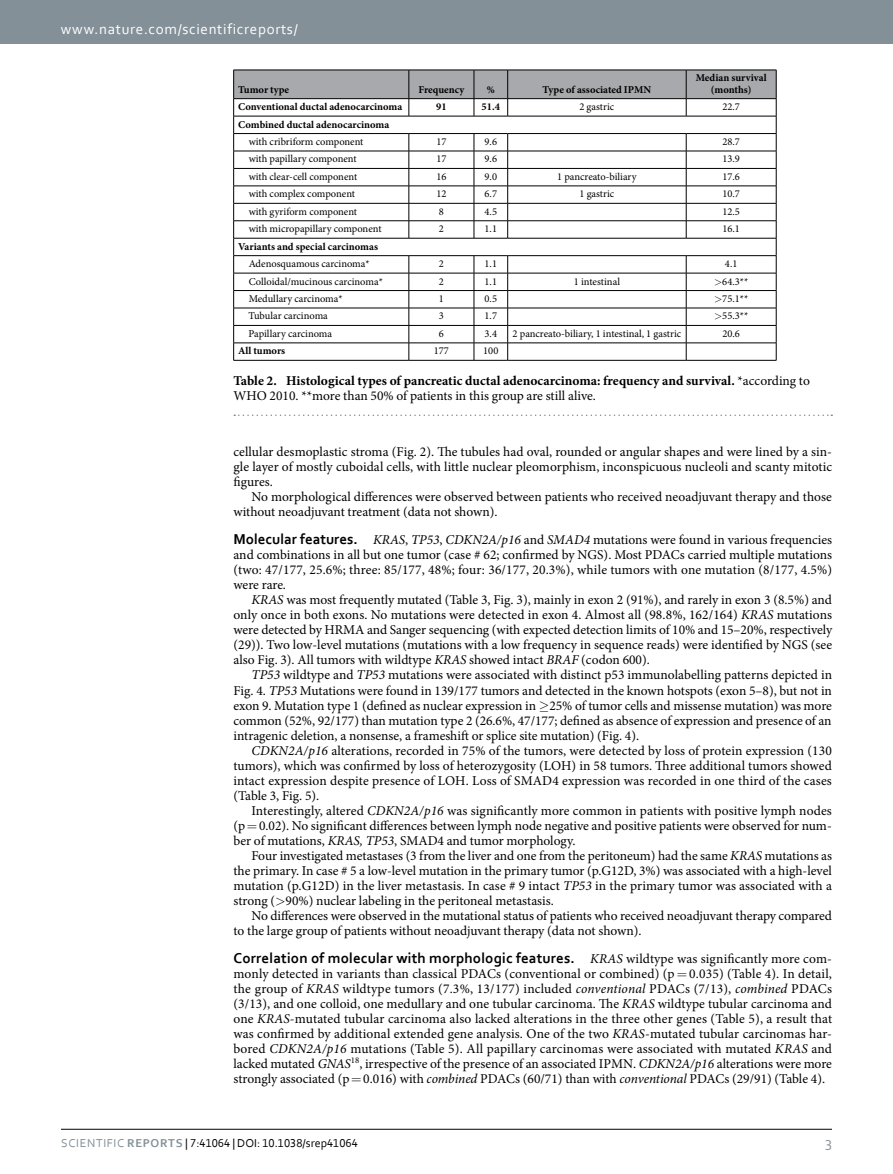
<style>
.page{position:relative;width:893px;height:1174px;background:#fff}
.page>*{position:absolute;margin:0;border:0;box-sizing:border-box;transform-origin:0 0}
.t1{font:700 15px "Corbel";letter-spacing:.01em;color:#000}
.t2{font:15px "Corbel";letter-spacing:.045em;color:#fff}
.t3{font:15px "Corbel";color:#839097}
.t4{font:13.5px/15px "Minion Pro";color:#000;text-align:justify}
.t5{font:700 13.5px/15px "Minion Pro";color:#000}
.t6{font:12px "Corbel";color:#000}
.t7{font:10.5px "Minion Pro";color:#000}
.t8{font:700 10.5px/11.2px "Minion Pro";color:#000;text-align:center}
.s1{font-weight:400}
.s2{font-family:"Corbel";font-weight:700;font-size:15px}
.s3{font-style:italic}
.s4{font-family:"Minion Pro";font-weight:400;font-style:italic;font-size:13.5px}
.s5{font-family:"Minion Pro";font-weight:400;font-size:13.5px}
.s6{color:#839097}
.s7{font-weight:700;color:#839097}
</style>
<div class="page">
<div style="left:0;top:0;width:893px;height:43px;background:#839097"></div>
<hr style="left:61px;top:1129px;width:771px;height:1px;background:#000">
<svg style="left:234px;top:414px;width:598px;height:2px"></svg>
<hr style="left:233px;top:360px;width:176px;height:1px;background:#000">
<hr style="left:409px;top:360px;width:65px;height:1px;background:#000">
<hr style="left:474px;top:360px;width:34px;height:1px;background:#000">
<hr style="left:508px;top:360px;width:178px;height:1px;background:#000">
<hr style="left:686px;top:360px;width:90px;height:1px;background:#000">
<svg style="left:233px;top:70px;width:544px;height:290px"></svg>
<p class="t2" style="left:61px;top:19px;width:238px">www.nature.com/scientificreports/</p>
<p class="t8" style="left:238px;top:84px;width:53px">Tumor type</p>
<p class="t8" style="left:418px;top:84px;width:47px">Frequency</p>
<p class="t8" style="left:487px;top:84px;width:10px">%</p>
<p class="t8" style="left:543px;top:84px;width:110px">Type of associated IPMN</p>
<p class="t8" style="left:696px;top:72px;width:72px">Median survival (months)</p>
<p class="t8" style="left:238px;top:101px;width:166px">Conventional ductal adenocarcinoma</p>
<p class="t8" style="left:436px;top:101px;width:12px">91</p>
<p class="t8" style="left:482px;top:101px;width:20px">51.4</p>
<p class="t7" style="left:579px;top:100px;width:36px">2 gastric</p>
<p class="t7" style="left:722px;top:100px;width:19px">22.7</p>
<p class="t8" style="left:238px;top:118px;width:153px">Combined ductal adenocarcinoma</p>
<p class="t7" style="left:249px;top:135px;width:116px">with cribriform component</p>
<p class="t7" style="left:436px;top:135px;width:12px">17</p>
<p class="t7" style="left:485px;top:135px;width:14px">9.6</p>
<p class="t7" style="left:722px;top:135px;width:19px">28.7</p>
<p class="t7" style="left:249px;top:152px;width:110px">with papillary component</p>
<p class="t7" style="left:436px;top:152px;width:12px">17</p>
<p class="t7" style="left:485px;top:152px;width:14px">9.6</p>
<p class="t7" style="left:722px;top:152px;width:19px">13.9</p>
<p class="t7" style="left:249px;top:169px;width:110px">with clear-cell component</p>
<p class="t7" style="left:436px;top:169px;width:12px">16</p>
<p class="t7" style="left:485px;top:169px;width:14px">9.0</p>
<p class="t7" style="left:557px;top:169px;width:81px">1 pancreato-biliary</p>
<p class="t7" style="left:722px;top:169px;width:19px">17.6</p>
<p class="t7" style="left:249px;top:187px;width:108px">with complex component</p>
<p class="t7" style="left:436px;top:187px;width:12px">12</p>
<p class="t7" style="left:485px;top:187px;width:14px">6.7</p>
<p class="t7" style="left:579px;top:187px;width:36px">1 gastric</p>
<p class="t7" style="left:722px;top:187px;width:19px">10.7</p>
<p class="t7" style="left:249px;top:204px;width:110px">with gyriform component</p>
<p class="t7" style="left:439px;top:204px;width:7px">8</p>
<p class="t7" style="left:485px;top:204px;width:14px">4.5</p>
<p class="t7" style="left:722px;top:204px;width:19px">12.5</p>
<p class="t7" style="left:249px;top:222px;width:134px">with micropapillary component</p>
<p class="t7" style="left:439px;top:222px;width:7px">2</p>
<p class="t7" style="left:485px;top:222px;width:14px">1.1</p>
<p class="t7" style="left:722px;top:222px;width:19px">16.1</p>
<p class="t8" style="left:238px;top:240px;width:141px">Variants and special carcinomas</p>
<p class="t7" style="left:249px;top:257px;width:123px">Adenosquamous carcinoma*</p>
<p class="t7" style="left:439px;top:257px;width:7px">2</p>
<p class="t7" style="left:485px;top:257px;width:14px">1.1</p>
<p class="t7" style="left:725px;top:257px;width:14px">4.1</p>
<p class="t7" style="left:249px;top:274px;width:136px">Colloidal/mucinous carcinoma*</p>
<p class="t7" style="left:439px;top:274px;width:7px">2</p>
<p class="t7" style="left:485px;top:274px;width:14px">1.1</p>
<p class="t7" style="left:574px;top:274px;width:48px">1 intestinal</p>
<p class="t7" style="left:722px;top:274px;width:27px">64.3**</p>
<p class="t7" style="left:249px;top:292px;width:96px">Medullary carcinoma*</p>
<p class="t7" style="left:439px;top:292px;width:7px">1</p>
<p class="t7" style="left:485px;top:292px;width:14px">0.5</p>
<p class="t7" style="left:722px;top:292px;width:27px">75.1**</p>
<p class="t7" style="left:249px;top:309px;width:81px">Tubular carcinoma</p>
<p class="t7" style="left:439px;top:309px;width:7px">3</p>
<p class="t7" style="left:485px;top:309px;width:14px">1.7</p>
<p class="t7" style="left:722px;top:309px;width:27px">55.3**</p>
<p class="t7" style="left:249px;top:326px;width:85px">Papillary carcinoma</p>
<p class="t7" style="left:439px;top:326px;width:7px">6</p>
<p class="t7" style="left:485px;top:326px;width:14px">3.4</p>
<p class="t7" style="left:513px;top:326px;width:170px">2 pancreato-biliary, 1 intestinal, 1 gastric</p>
<p class="t7" style="left:722px;top:326px;width:19px">20.6</p>
<p class="t8" style="left:238px;top:345px;width:49px">All tumors</p>
<p class="t7" style="left:434px;top:344px;width:17px">177</p>
<p class="t7" style="left:483px;top:344px;width:17px">100</p>
<p class="t5" style="left:233px;top:372px;width:578px">Table 2. Histological types of pancreatic ductal adenocarcinoma: frequency and survival. <span class="s1">*according to<br>WHO 2010. **more than 50% of patients in this group are still alive.</span></p>
<p class="t4" style="left:233px;top:444px;width:600px">cellular desmoplastic stroma (Fig. 2). The tubules had oval, rounded or angular shapes and were lined by a sin&shy;gle layer of mostly cuboidal cells, with little nuclear pleomorphism, inconspicuous nucleoli and scanty mitotic figures.</p>
<p class="t4" style="left:233px;top:489px;width:600px;text-indent:18px">No morphological differences were observed between patients who received neoadjuvant therapy and those without neoadjuvant treatment (data not shown).</p>
<p class="t4" style="left:233px;top:533px;width:600px"><span class="s2">Molecular features.</span> <span class="s3">KRAS</span>, <span class="s3">TP53</span>, <span class="s3">CDKN2A/p16</span> and <span class="s3">SMAD4</span> mutations were found in various frequencies and combinations in all but one tumor (case # 62; confirmed by NGS). Most PDACs carried multiple mutations (two: 47/177, 25.6%; three: 85/177, 48%; four: 36/177, 20.3%), while tumors with one mutation (8/177, 4.5%) were rare.</p>
<p class="t4" style="left:233px;top:592px;width:600px;text-indent:18px"><span class="s3">KRAS</span> was most frequently mutated (Table 3, Fig. 3), mainly in exon 2 (91%), and rarely in exon 3 (8.5%) and only once in both exons. No mutations were detected in exon 4. Almost all (98.8%, 162/164) <span class="s3">KRAS</span> mutations were detected by HRMA and Sanger sequencing (with expected detection limits of 10% and 15–20%, respectively (29)). Two low-level mutations (mutations with a low frequency in sequence reads) were identified by NGS (see also Fig. 3). All tumors with wildtype <span class="s3">KRAS</span> showed intact <span class="s3">BRAF</span> (codon 600).</p>
<p class="t4" style="left:233px;top:667px;width:600px;text-indent:18px"><span class="s3">TP53</span> wildtype and <span class="s3">TP53</span> mutations were associated with distinct p53 immunolabelling patterns depicted in Fig. 4. <span class="s3">TP53</span> Mutations were found in 139/177 tumors and detected in the known hotspots (exon 5–8), but not in exon 9. Mutation type 1 (defined as nuclear expression in ≥25% of tumor cells and missense mutation) was more common (52%, 92/177) than mutation type 2 (26.6%, 47/177; defined as absence of expression and presence of an intragenic deletion, a nonsense, a frameshift or splice site mutation) (Fig. 4).</p>
<p class="t4" style="left:233px;top:742px;width:600px;text-indent:18px"><span class="s3">CDKN2A/p16</span> alterations, recorded in 75% of the tumors, were detected by loss of protein expression (130 tumors), which was confirmed by loss of heterozygosity (LOH) in 58 tumors. Three additional tumors showed intact expression despite presence of LOH. Loss of SMAD4 expression was recorded in one third of the cases (Table 3, Fig. 5).</p>
<p class="t4" style="left:233px;top:802px;width:600px;text-indent:18px">Interestingly, altered <span class="s3">CDKN2A/p16</span> was significantly more common in patients with positive lymph nodes (p 0.02). No significant differences between lymph node negative and positive patients were observed for num&shy;ber of mutations, <span class="s3">KRAS, TP53</span>, SMAD4 and tumor morphology.</p>
<p class="t4" style="left:233px;top:847px;width:600px;text-indent:18px">Four investigated metastases (3 from the liver and one from the peritoneum) had the same <span class="s3">KRAS</span> mutations as the primary. In case # 5 a low-level mutation in the primary tumor (p.G12D, 3%) was associated with a high-level mutation (p.G12D) in the liver metastasis. In case # 9 intact <span class="s3">TP53</span> in the primary tumor was associated with a strong ( 90%) nuclear labeling in the peritoneal metastasis.</p>
<p class="t4" style="left:233px;top:907px;width:600px;text-indent:18px">No differences were observed in the mutational status of patients who received neoadjuvant therapy compared to the large group of patients without neoadjuvant therapy (data not shown).</p>
<p class="t1" style="left:233px;top:948px;width:600px">Correlation of molecular with morphologic features. <span class="s4">KRAS</span> <span class="s5">wildtype was significantly more com-</span></p>
<p class="t4" style="left:233px;top:966px;width:600px">monly detected in variants than classical PDACs (conventional or combined) (p 0.035) (Table 4). In detail, the group of <span class="s3">KRAS</span> wildtype tumors (7.3%, 13/177) included <span class="s3">conventional</span> PDACs (7/13), <span class="s3">combined</span> PDACs (3/13), and one colloid, one medullary and one tubular carcinoma. The <span class="s3">KRAS</span> wildtype tubular carcinoma and one <span class="s3">KRAS</span>-mutated tubular carcinoma also lacked alterations in the three other genes (Table 5), a result that was confirmed by additional extended gene analysis. One of the two <span class="s3">KRAS</span>-mutated tubular carcinomas har&shy;bored <span class="s3">CDKN2A/p16</span> mutations (Table 5). All papillary carcinomas were associated with mutated <span class="s3">KRAS</span> and lacked mutated <span class="s3">GNAS</span><sup>18</sup>, irrespective of the presence of an associated IPMN. <span class="s3">CDKN2A/p16</span> alterations were more strongly associated (p 0.016) with <span class="s3">combined</span> PDACs (60/71) than with <span class="s3">conventional</span> PDACs (29/91) (Table 4).</p>
<p class="t6" style="left:61px;top:1135px;width:298px"><span class="s6">Scientific</span> <span class="s7">Reports</span> | 7:41064 | DOI: 10.1038/srep41064</p>
<p class="t3" style="left:825px;top:1132px;width:8px">3</p>
</div>
